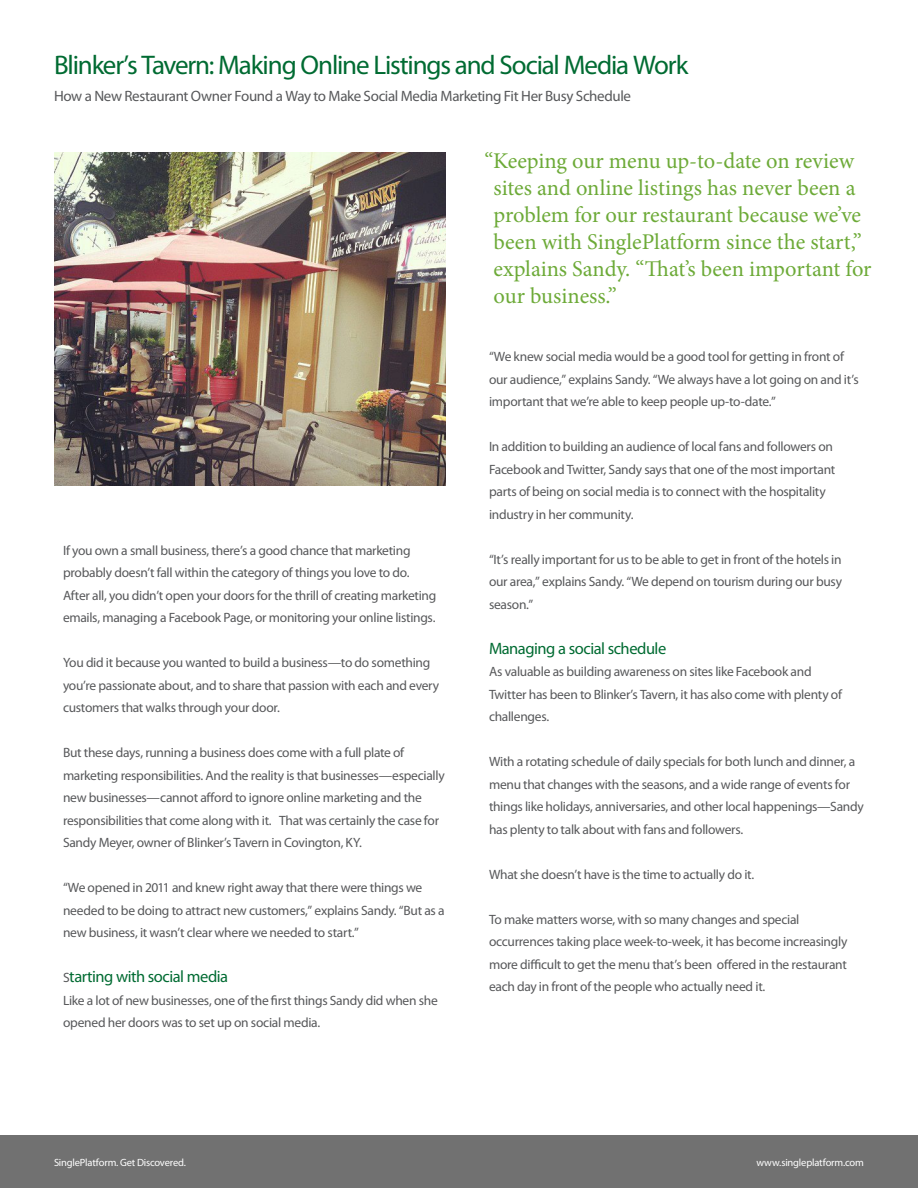
<style>
.page{position:relative;width:918px;height:1188px;background:#fff}
.page>*{position:absolute;margin:0;border:0;box-sizing:border-box;transform-origin:0 0}
.t1{font:27px "Myriad Pro";letter-spacing:-.045em;color:#006b32}
.t2{font:22.5px/27px "Minion Pro";letter-spacing:-.005em;color:#6daa38}
.t3{font:16.5px "Myriad Pro";letter-spacing:-.03em;color:#006b32}
.t4{font:15px "Myriad Pro";letter-spacing:-.025em;color:#57585a}
.t5{font:13.5px/22.5px "Myriad Pro";letter-spacing:-.02em;color:#57585a}
.t6{font:10.5px "Myriad Pro";letter-spacing:-.015em;color:#fff}
.s1{font-size:13.5px;color:#57585a}
</style>
<div class="page">
<div style="left:0;top:1136px;width:918px;height:52px;background:#717171"></div>
<img style="left:55px;top:153px;width:391px;height:333px">
<p class="t1" style="left:54px;top:49px;width:636px">Blinker’s Tavern: Making Online Listings and Social Media Work</p>
<p class="t4" style="left:54px;top:87px;width:579px">How a New Restaurant Owner Found a Way to Make Social Media Marketing Fit Her Busy Schedule</p>
<p class="t5" style="left:63px;top:539px;width:349px">If you own a small business, there’s a good chance that marketing probably doesn’t fall within the category of things you love to do.</p>
<p class="t5" style="left:63px;top:584px;width:375px">After all, you didn’t open your doors for the thrill of creating marketing emails, managing a Facebook Page, or monitoring your online listings.</p>
<p class="t5" style="left:63px;top:651px;width:378px">You did it because you wanted to build a business—to do something you’re passionate about, and to share that passion with each and every customers that walks through your door.</p>
<p class="t5" style="left:63px;top:741px;width:383px">But these days, running a business does come with a full plate of marketing responsibilities. And the reality is that businesses—especially new businesses—cannot afford to ignore online marketing and the responsibilities that come along with it. That was certainly the case for Sandy Meyer, owner of Blinker’s Tavern in Covington, KY.</p>
<p class="t5" style="left:63px;top:876px;width:383px">“We opened in 2011 and knew right away that there were things we needed to be doing to attract new customers,” explains Sandy. “But as a new business, it wasn’t clear where we needed to start.”</p>
<p class="t3" style="left:63px;top:966px;width:167px"><span class="s1">S</span>tarting with social media</p>
<p class="t5" style="left:63px;top:989px;width:376px">Like a lot of new businesses, one of the first things Sandy did when she opened her doors was to set up on social media.</p>
<p class="t2" style="left:494px;top:147px;width:380px;text-indent:-9px">“Keeping our menu up-to-date on review sites and online listings has never been a problem for our restaurant because we’ve been with SinglePlatform since the start,” explains Sandy. “That’s been important for our business.”</p>
<p class="t5" style="left:489px;top:345px;width:371px">“We knew social media would be a good tool for getting in front of our audience,” explains Sandy. “We always have a lot going on and it’s important that we’re able to keep people up-to-date.”</p>
<p class="t5" style="left:489px;top:435px;width:348px">In addition to building an audience of local fans and followers on Facebook and Twitter, Sandy says that one of the most important parts of being on social media is to connect with the hospitality industry in her community.</p>
<p class="t5" style="left:489px;top:548px;width:355px;text-align:justify">“It’s really important for us to be able to get in front of the hotels in our area,” explains Sandy. “We depend on tourism during our busy season.”</p>
<p class="t3" style="left:489px;top:638px;width:179px">Managing a social schedule</p>
<p class="t5" style="left:489px;top:660px;width:354px">As valuable as building awareness on sites like Facebook and<br>Twitter has been to Blinker’s Tavern, it has also come with plenty of challenges.</p>
<p class="t5" style="left:489px;top:750px;width:376px">With a rotating schedule of daily specials for both lunch and dinner, a menu that changes with the seasons, and a wide range of events for things like holidays, anniversaries, and other local happenings—Sandy has plenty to talk about with fans and followers.</p>
<p class="t5" style="left:489px;top:863px;width:267px">What she doesn’t have is the time to actually do it.</p>
<p class="t5" style="left:489px;top:908px;width:360px">To make matters worse, with so many changes and special occurrences taking place week-to-week, it has become increasingly more difficult to get the menu that’s been offered in the restaurant each day in front of the people who actually need it.</p>
<p class="t6" style="left:54px;top:1156px;width:134px">SinglePlatform. Get Discovered.</p>
<p class="t6" style="left:756px;top:1156px;width:109px">www.singleplatform.com</p>
</div>
